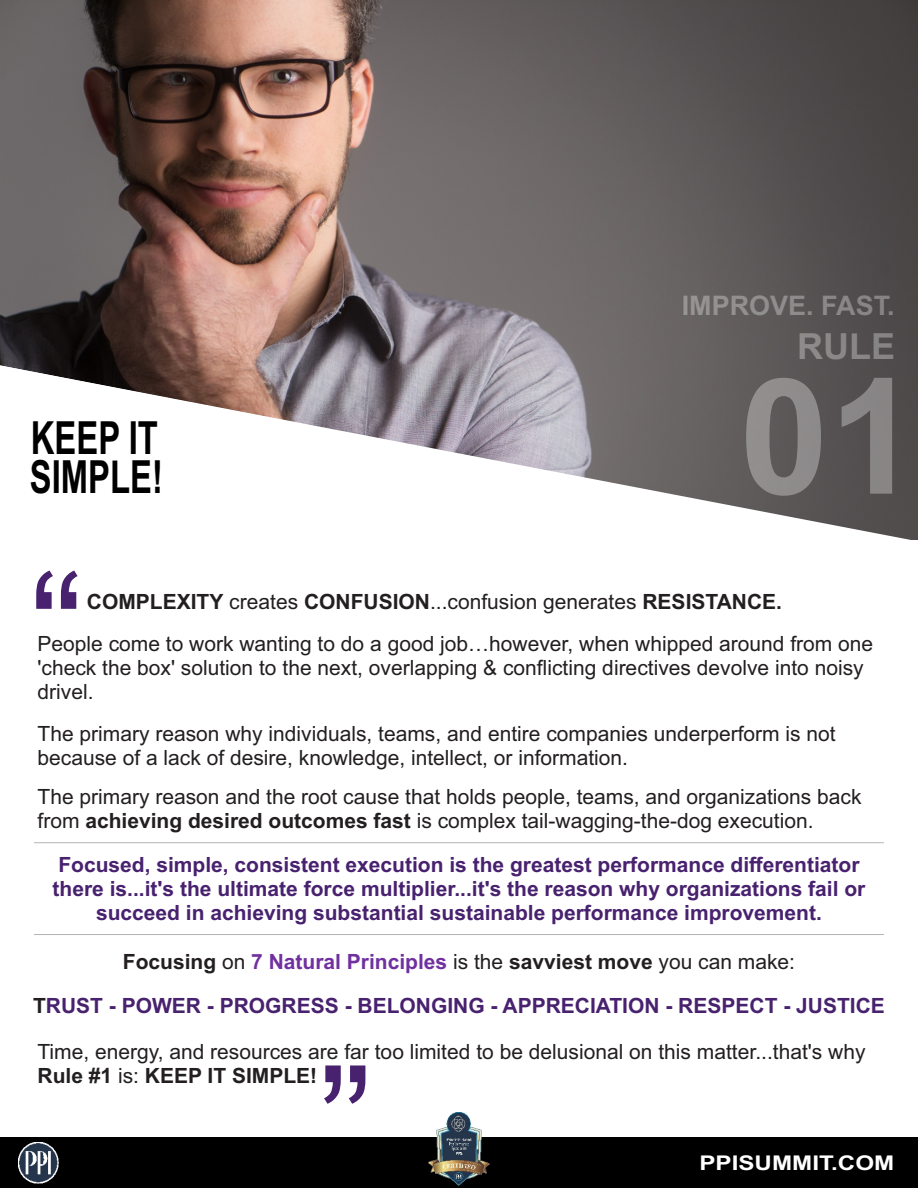
<style>
.page{position:relative;width:918px;height:1188px;background:#fff}
.page>*{position:absolute;margin:0;border:0;box-sizing:border-box;transform-origin:0 0}
.t1{font:163.5px "Arial";color:#48216f}
.t2{font:700 160.95px "Arial";color:rgb(255 255 255/.32)}
.t3{font:700 45.75px/39.5px "Arial";color:#000;scale:.72 1}
.t4{font:700 36px "Arial";color:rgb(255 255 255/.32)}
.t5{font:700 27px "Arial";color:rgb(255 255 255/.32)}
.t6{font:21px/24px "Arial";color:#231f20}
.t7{font:700 21px/24px "Arial";color:#48216f;text-align:center}
.t8{font:700 21px "Arial";color:#231f20}
.t9{font:700 20.25px "Arial";color:#fff;scale:1.19 1}
.s1{font-weight:700}
.s2{font-weight:400}
.s3{color:#7030a0}
.s4{color:#231f20}
</style>
<div class="page">
<img style="left:0;top:0;width:917px;height:365px">
<div style="left:0;top:1137px;width:918px;height:51px;background:#000"></div>
<img style="left:18px;top:1143px;width:41px;height:40px">
<img style="left:429px;top:1113px;width:60px;height:73px">
<svg style="left:0;top:365px;width:914px;height:175px"></svg>
<hr style="left:34px;top:842px;width:850px;height:1px;background:#b3b3b3">
<hr style="left:34px;top:934px;width:850px;height:1px;background:#b3b3b3">
<h3 class="t3" style="left:30px;top:422px;width:186px">KEEP IT<br>SIMPLE!</h3>
<p class="t5" style="left:682px;top:295px;width:215px">IMPROVE. FAST.</p>
<h3 class="t4" style="left:797px;top:333px;width:99px">RULE</h3>
<h2 class="t2" style="left:739px;top:376px;width:180px">01</h2>
<h1 class="t1" style="left:30px;top:571px;width:56px">“</h1>
<p class="t6" style="left:38px;top:582px;width:837px;line-height:41.8px;text-indent:49px"><span class="s1">COMPLEXITY</span> creates <span class="s1">CONFUSION</span>...confusion generates <span class="s1">RESISTANCE.<br></span>People come to work wanting to do a good job…however, when whipped around from one</p>
<p class="t6" style="left:38px;top:657px;width:828px">'check the box' solution to the next, overlapping &amp; conflicting directives devolve into noisy drivel.</p>
<p class="t6" style="left:38px;top:724px;width:800px">The primary reason why individuals, teams, and entire companies underperform is not because of a lack of desire, knowledge, intellect, or information.</p>
<p class="t6" style="left:38px;top:787px;width:826px">The primary reason and the root cause that holds people, teams, and organizations back from <span class="s1">achieving desired outcomes fast</span> is complex tail-wagging-the-dog execution.</p>
<p class="t7" style="left:53px;top:854px;width:814px">Focused, simple, consistent execution is the greatest performance differentiator there is...it's the ultimate force multiplier...it's the reason why organizations fail or succeed in achieving substantial sustainable performance improvement.</p>
<p class="t8" style="left:123px;top:953px;width:674px">Focusing <span class="s2">on</span> <span class="s3">7 Natural Principles</span> <span class="s2">is the</span> savviest move <span class="s2">you can make:</span></p>
<p class="t7" style="left:33px;top:995px;width:853px"><span class="s4">T</span>RUST - POWER - PROGRESS - BELONGING - APPRECIATION - RESPECT - JUSTICE</p>
<p class="t6" style="left:38px;top:1041px;width:830px">Time, energy, and resources are far too limited to be delusional on this matter...that's why<br><span class="s1">Rule #1</span> is: <span class="s1">KEEP IT SIMPLE!</span></p>
<h1 class="t1" style="left:372px;top:1104px;width:56px;rotate:-180deg">“</h1>
<p class="t9" style="left:700px;top:1156px;width:165px">PPISUMMIT.COM</p>
</div>
